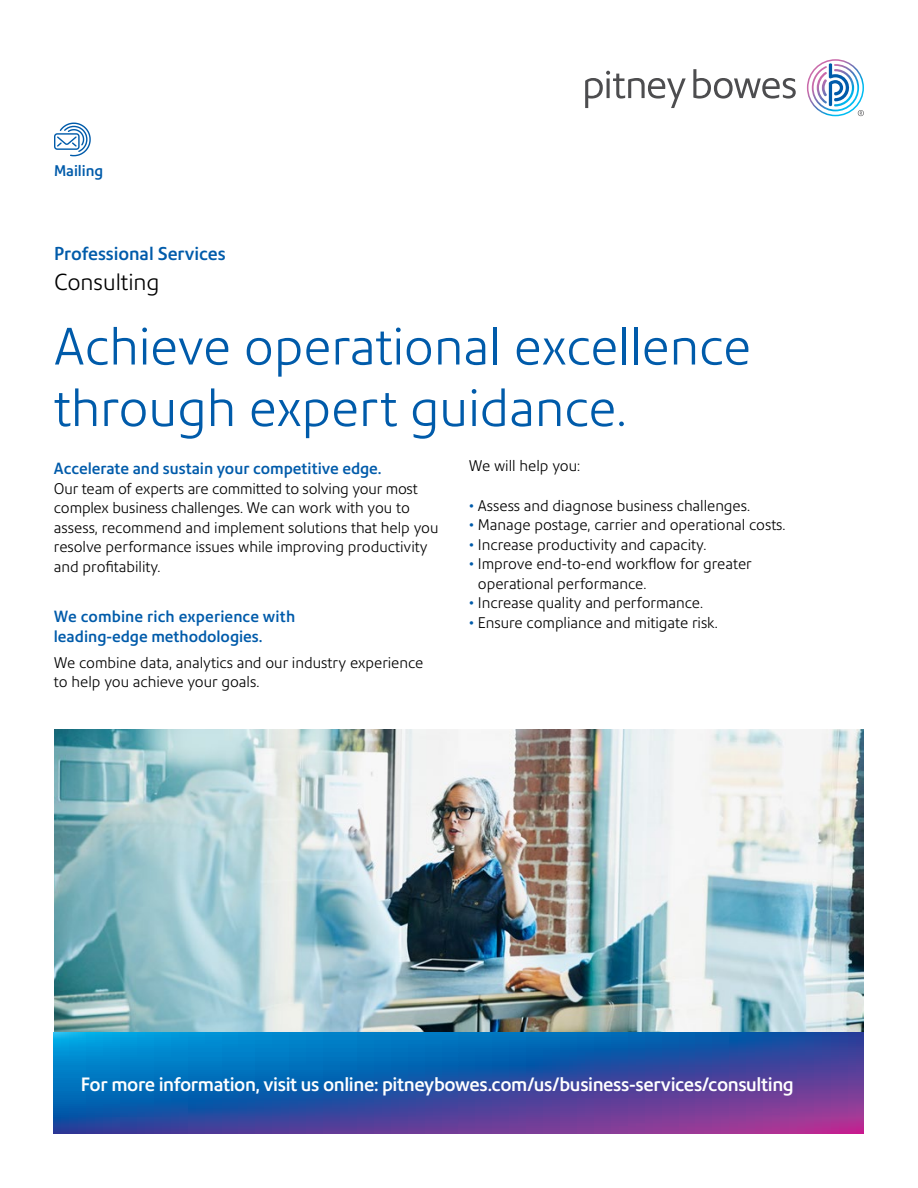
<style>
.page{position:relative;width:918px;height:1188px;background:#fff}
.page>*{position:absolute;margin:0;border:0;box-sizing:border-box;transform-origin:0 0}
.t1{font:300 51px/61.5px "Precision Sans";color:#005baa}
.t2{font:300 22.5px "Precision Sans";color:#000}
.t3{font:500 18.75px "Precision Sans";letter-spacing:-.02em;color:#fff}
.t4{font:500 18px "Precision Sans";color:#005baa}
.t5{font:500 15.75px/19.5px "Precision Sans";color:#005baa}
.t6{font:300 15px/19.5px "Precision Sans";color:#000}
.t7{font:500 15px "Precision Sans";color:#005baa}
.s1{color:#005baa}
</style>
<div class="page">
<img style="left:54px;top:729px;width:810px;height:304px">
<svg style="left:54px;top:1033px;width:810px;height:101px;background:#2d56a9"></svg>
<div style="left:54px;top:133px;width:26px;height:17px;border:1px solid #005baa;border-radius:3px"></div>
<svg style="left:56px;top:123px;width:35px;height:33px"></svg>
<svg style="left:585px;top:69px;width:211px;height:39px"></svg>
<svg style="left:807px;top:59px;width:57px;height:57px"></svg>
<p class="t7" style="left:54px;top:162px;width:51px">Mailing</p>
<p class="t4" style="left:54px;top:243px;width:173px">Professional Services</p>
<h2 class="t2" style="left:54px;top:269px;width:107px">Consulting</h2>
<h1 class="t1" style="left:54px;top:316px;width:699px">Achieve operational excellence through expert guidance.</h1>
<p class="t5" style="left:54px;top:459px;width:329px">Accelerate and sustain your competitive edge.</p>
<p class="t6" style="left:54px;top:479px;width:386px">Our team of experts are committed to solving your most complex business challenges. We can work with you to assess, recommend and implement solutions that help you resolve performance issues while improving productivity and profitability.</p>
<p class="t5" style="left:54px;top:607px;width:243px">We combine rich experience with leading-edge methodologies.</p>
<p class="t6" style="left:54px;top:653px;width:371px">We combine data, analytics and our industry experience to help you achieve your goals.</p>
<p class="t6" style="left:469px;top:456px;width:113px">We will help you:</p>
<p class="t6" style="left:469px;top:496px;width:283px"><span class="s1">•</span> Assess and diagnose business challenges.</p>
<p class="t6" style="left:469px;top:515px;width:318px"><span class="s1">•</span> Manage postage, carrier and operational costs.</p>
<p class="t6" style="left:469px;top:535px;width:239px"><span class="s1">•</span> Increase productivity and capacity.</p>
<p class="t6" style="left:478px;top:554px;width:275px;text-indent:-9px"><span class="s1">•</span> Improve end-to-end workflow for greater operational performance.</p>
<p class="t6" style="left:469px;top:593px;width:236px"><span class="s1">•</span> Increase quality and performance.</p>
<p class="t6" style="left:469px;top:613px;width:250px"><span class="s1">•</span> Ensure compliance and mitigate risk.</p>
<p class="t3" style="left:81px;top:1073px;width:714px">For more information, visit us online: pitneybowes.com/us/business-services/consulting</p>
</div>
